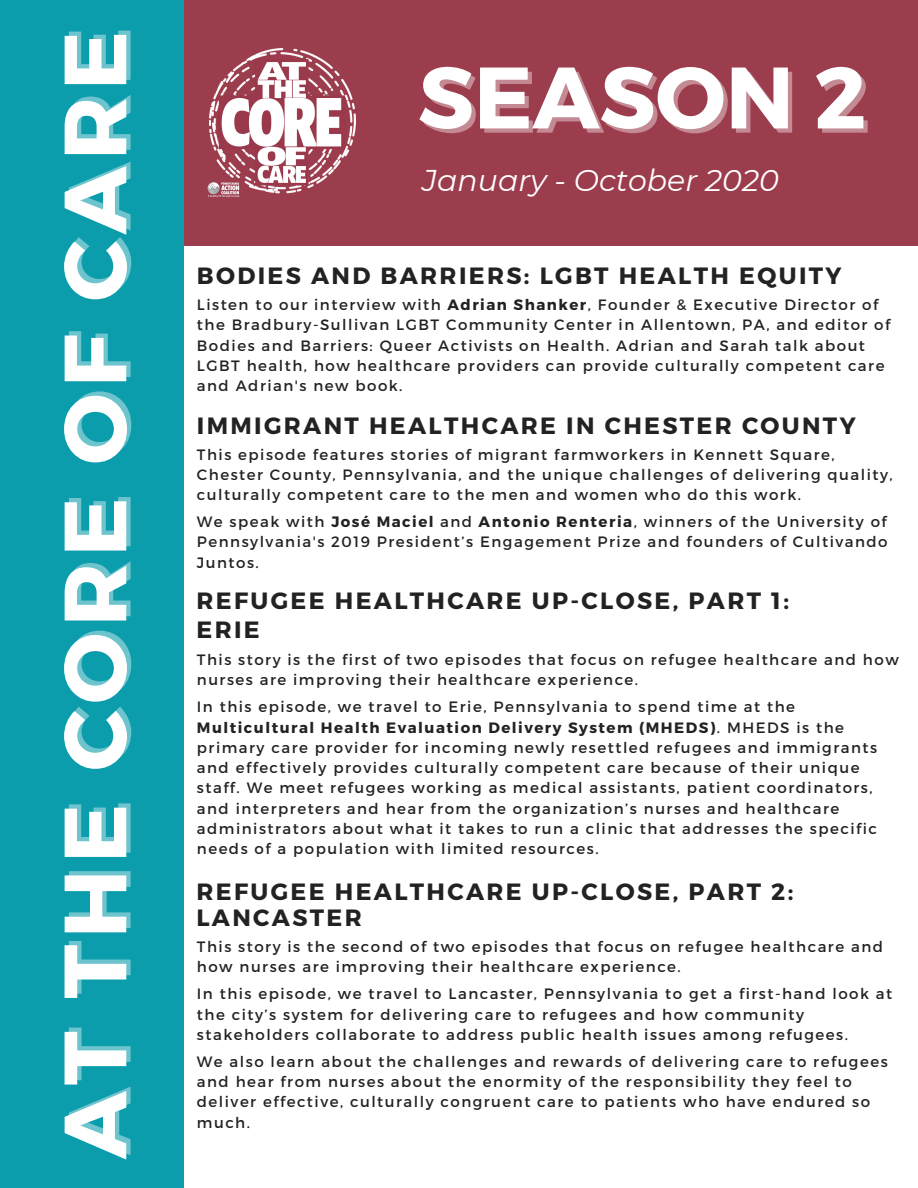
<style>
.page{position:relative;width:918px;height:1188px;background:#fff}
.page>*{position:absolute;margin:0;border:0;box-sizing:border-box;transform-origin:0 0}
.t1{font:700 88.05px "Montserrat";letter-spacing:.07em;color:#fff}
.t2{font:700 87px "Montserrat";color:#fff}
.t3{font:italic 30px "Montserrat";color:#fff}
.t4{font:700 23.55px/29.2px "Montserrat";letter-spacing:.1em;color:#222}
.t5{font:15px/20.2px "Montserrat";letter-spacing:.1em;color:#222}
.s1{font-weight:700}
</style>
<div class="page">
<div style="left:176px;top:0;width:742px;height:245px;background:#9c3d4e"></div>
<div style="left:0;top:0;width:183px;height:1188px;background:#0c9dad"></div>
<img style="left:207px;top:49px;width:149px;height:148px">
<h1 class="t1" style="left:38px;top:1159px;width:1130px;rotate:-90deg">AT THE CORE OF CARE</h1>
<h2 class="t2" style="left:418px;top:41px;width:450px">SEASON 2</h2>
<h3 class="t3" style="left:422px;top:162px;width:358px">January - October 2020</h3>
<h3 class="t4" style="left:197px;top:260px;width:646px">BODIES AND BARRIERS: LGBT HEALTH EQUITY</h3>
<p class="t5" style="left:197px;top:294px;width:695px">Listen to our interview with <span class="s1">Adrian Shanker</span>, Founder &amp; Executive Director of the Bradbury-Sullivan LGBT Community Center in Allentown, PA, and editor of Bodies and Barriers: Queer Activists on Health. Adrian and Sarah talk about LGBT health, how healthcare providers can provide culturally competent care and Adrian's new book.</p>
<h3 class="t4" style="left:197px;top:410px;width:660px">IMMIGRANT HEALTHCARE IN CHESTER COUNTY</h3>
<p class="t5" style="left:197px;top:443px;width:697px">This episode features stories of migrant farmworkers in Kennett Square,<br>Chester County, Pennsylvania, and the unique challenges of delivering quality, culturally competent care to the men and women who do this work.</p>
<p class="t5" style="left:197px;top:511px;width:692px;text-align:justify">We speak with <span class="s1">José Maciel</span> and <span class="s1">Antonio Renteria</span>, winners of the University of Pennsylvania's 2019 President’s Engagement Prize and founders of Cultivando Juntos.</p>
<h3 class="t4" style="left:196px;top:585px;width:594px">REFUGEE HEALTHCARE UP-CLOSE, PART 1:<br>ERIE</h3>
<p class="t5" style="left:197px;top:649px;width:703px">This story is the first of two episodes that focus on refugee healthcare and how nurses are improving their healthcare experience.</p>
<p class="t5" style="left:197px;top:696px;width:682px">In this episode, we travel to Erie, Pennsylvania to spend time at the <span class="s1">Multicultural Health Evaluation Delivery System (MHEDS)</span>. MHEDS is the primary care provider for incoming newly resettled refugees and immigrants and effectively provides culturally competent care because of their unique staff. We meet refugees working as medical assistants, patient coordinators, and interpreters and hear from the organization’s nurses and healthcare administrators about what it takes to run a clinic that addresses the specific needs of a population with limited resources.</p>
<h3 class="t4" style="left:196px;top:878px;width:598px;line-height:25.8px">REFUGEE HEALTHCARE UP-CLOSE, PART 2:<br>LANCASTER</h3>
<p class="t5" style="left:197px;top:936px;width:688px">This story is the second of two episodes that focus on refugee healthcare and how nurses are improving their healthcare experience.</p>
<p class="t5" style="left:197px;top:983px;width:697px">In this episode, we travel to Lancaster, Pennsylvania to get a first-hand look at the city’s system for delivering care to refugees and how community stakeholders collaborate to address public health issues among refugees.</p>
<p class="t5" style="left:197px;top:1051px;width:692px">We also learn about the challenges and rewards of delivering care to refugees and hear from nurses about the enormity of the responsibility they feel to deliver effective, culturally congruent care to patients who have endured so much.</p>
</div>
